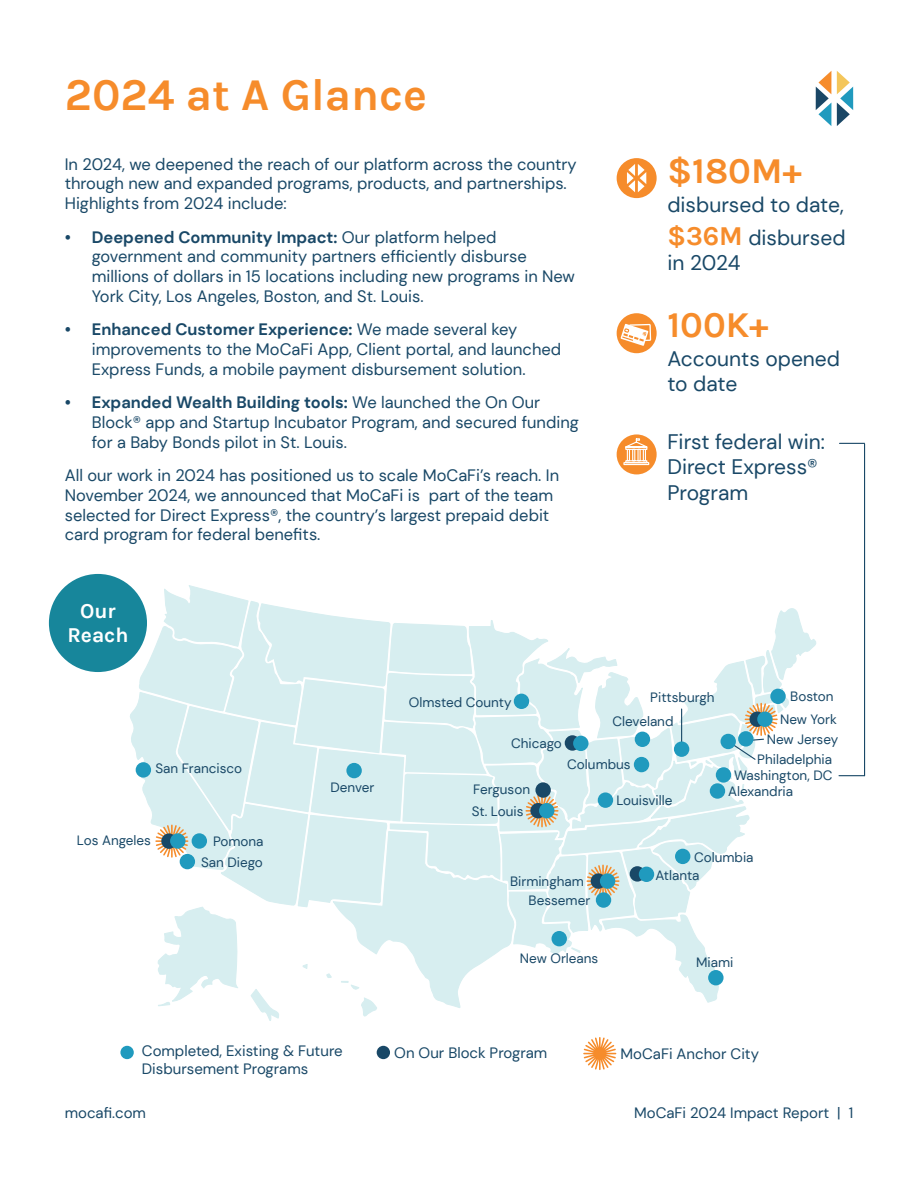
<style>
.page{position:relative;width:918px;height:1188px;background:#fff}
.page>*{position:absolute;margin:0;border:0;box-sizing:border-box;transform-origin:0 0}
.t1{font:700 45px "Karla";color:#f68c2b}
.t2{font:700 36px "Karla";color:#f68c2b}
.t3{font:21px/25.2px "DM Sans";color:#194867}
.t4{font:700 21px/24px "Karla";color:#fff;text-align:center}
.t5{font:16.5px/19.8px "DM Sans";color:#194867}
.t6{font:15px/18px "DM Sans";color:#194867}
.t7{font:13.5px "DM Sans";color:#194867}
.s1{font-weight:700}
.s2{font-family:"Karla";font-weight:700;font-size:27px;color:#f68c2b}
</style>
<div class="page">
<svg style="left:816px;top:71px;width:15px;height:55px"></svg>
<svg style="left:837px;top:71px;width:16px;height:55px"></svg>
<div style="left:120px;top:1046px;width:14px;height:13px;background:#209abe;border-radius:50%"></div>
<div style="left:49px;top:574px;width:98px;height:98px;background:#17869b;border-radius:50%"></div>
<svg style="left:128px;top:584px;width:689px;height:486px"></svg>
<hr style="left:864px;top:444px;width:1px;height:332px;background:#194867">
<svg style="left:840px;top:443px;width:25px;height:1px"></svg>
<svg style="left:839px;top:775px;width:25px;height:1px"></svg>
<div style="left:617px;top:434px;width:40px;height:40px;background:#f68c2b;border-radius:50%"></div>
<svg style="left:623px;top:438px;width:29px;height:28px"></svg>
<div style="left:617px;top:158px;width:40px;height:40px;background:#f68c2b;border-radius:50%"></div>
<svg style="left:627px;top:164px;width:19px;height:28px"></svg>
<div style="left:617px;top:313px;width:40px;height:40px;background:#f68c2b;border-radius:50%"></div>
<svg style="left:621px;top:313px;width:31px;height:33px"></svg>
<div style="left:757px;top:712px;width:16px;height:15px;background:#209abe;border-radius:50%"></div>
<div style="left:573px;top:736px;width:16px;height:15px;background:#209abe;border-radius:50%"></div>
<div style="left:770px;top:689px;width:16px;height:15px;background:#209abe;border-radius:50%"></div>
<div style="left:675px;top:849px;width:15px;height:15px;background:#209abe;border-radius:50%"></div>
<div style="left:639px;top:867px;width:15px;height:15px;background:#209abe;border-radius:50%"></div>
<div style="left:552px;top:931px;width:15px;height:15px;background:#209abe;border-radius:50%"></div>
<div style="left:708px;top:970px;width:16px;height:15px;background:#209abe;border-radius:50%"></div>
<div style="left:635px;top:732px;width:15px;height:15px;background:#209abe;border-radius:50%"></div>
<div style="left:136px;top:762px;width:15px;height:16px;background:#209abe;border-radius:50%"></div>
<div style="left:180px;top:854px;width:15px;height:15px;background:#209abe;border-radius:50%"></div>
<div style="left:192px;top:833px;width:15px;height:16px;background:#209abe;border-radius:50%"></div>
<div style="left:170px;top:833px;width:16px;height:16px;background:#209abe;border-radius:50%"></div>
<div style="left:514px;top:694px;width:15px;height:15px;background:#209abe;border-radius:50%"></div>
<div style="left:346px;top:763px;width:16px;height:15px;background:#209abe;border-radius:50%"></div>
<div style="left:710px;top:783px;width:15px;height:16px;background:#209abe;border-radius:50%"></div>
<div style="left:634px;top:757px;width:15px;height:15px;background:#209abe;border-radius:50%"></div>
<div style="left:674px;top:741px;width:15px;height:16px;background:#209abe;border-radius:50%"></div>
<div style="left:738px;top:731px;width:16px;height:16px;background:#209abe;border-radius:50%"></div>
<div style="left:721px;top:734px;width:15px;height:15px;background:#209abe;border-radius:50%"></div>
<div style="left:539px;top:803px;width:15px;height:15px;background:#209abe;border-radius:50%"></div>
<div style="left:600px;top:873px;width:15px;height:16px;background:#209abe;border-radius:50%"></div>
<div style="left:596px;top:892px;width:15px;height:16px;background:#209abe;border-radius:50%"></div>
<div style="left:716px;top:767px;width:15px;height:16px;background:#209abe;border-radius:50%"></div>
<div style="left:598px;top:792px;width:15px;height:16px;background:#209abe;border-radius:50%"></div>
<p class="t1" style="left:65px;top:65px;width:364px">2024 at A Glance</p>
<p class="t5" style="left:65px;top:154px;width:513px">In 2024, we deepened the reach of our platform across the country through new and expanded programs, products, and partnerships.<br>Highlights from 2024 include:</p>
<p class="t5" style="left:92px;top:227px;width:485px;text-indent:-27px"><span class="s1">• Deepened Community Impact:</span> Our platform helped government and community partners efficiently disburse millions of dollars in 15 locations including new programs in New York City, Los Angeles, Boston, and St. Louis.</p>
<p class="t5" style="left:92px;top:320px;width:471px;text-indent:-27px"><span class="s1">• Enhanced Customer Experience:</span> We made several key improvements to the MoCaFi App, Client portal, and launched<br>Express Funds, a mobile payment disbursement solution.</p>
<p class="t5" style="left:92px;top:392px;width:489px;text-indent:-27px"><span class="s1">• Expanded Wealth Building tools:</span> We launched the On Our<br>Block® app and Startup Incubator Program, and secured funding for a Baby Bonds pilot in St. Louis.</p>
<p class="t5" style="left:65px;top:465px;width:496px">All our work in 2024 has positioned us to scale MoCaFi’s reach. In November 2024, we announced that MoCaFi is part of the team selected for Direct Express®, the country’s largest prepaid debit card program for federal benefits.</p>
<p class="t4" style="left:67px;top:598px;width:63px">Our<br>Reach</p>
<p class="t7" style="left:409px;top:694px;width:104px">Olmsted County</p>
<p class="t2" style="left:667px;top:147px;width:136px">$180M+</p>
<p class="t3" style="left:667px;top:189px;width:180px;line-height:32.4px">disbursed to date, <span class="s2">$36M</span> disbursed</p>
<p class="t3" style="left:667px;top:250px;width:75px">in 2024</p>
<p class="t2" style="left:667px;top:300px;width:103px">100K+</p>
<p class="t3" style="left:667px;top:346px;width:174px">Accounts opened to date</p>
<p class="t3" style="left:667px;top:429px;width:159px">First federal win:</p>
<p class="t3" style="left:667px;top:454px;width:152px">Direct Express®<br>Program</p>
<p class="t7" style="left:650px;top:689px;width:66px">Pittsburgh</p>
<p class="t7" style="left:613px;top:713px;width:63px">Cleveland</p>
<p class="t7" style="left:790px;top:688px;width:45px">Boston</p>
<p class="t7" style="left:780px;top:711px;width:58px">New York</p>
<p class="t7" style="left:155px;top:760px;width:88px">San Francisco</p>
<p class="t7" style="left:77px;top:832px;width:76px">Los Angeles</p>
<p class="t7" style="left:213px;top:833px;width:52px">Pomona</p>
<p class="t7" style="left:201px;top:854px;width:63px">San Diego</p>
<p class="t7" style="left:330px;top:779px;width:45px">Denver</p>
<p class="t7" style="left:511px;top:735px;width:52px">Chicago</p>
<p class="t7" style="left:473px;top:781px;width:58px">Ferguson</p>
<p class="t7" style="left:472px;top:803px;width:53px">St. Louis</p>
<p class="t7" style="left:567px;top:756px;width:65px">Columbus</p>
<p class="t7" style="left:616px;top:792px;width:58px">Louisville</p>
<p class="t7" style="left:767px;top:731px;width:73px">New Jersey</p>
<p class="t7" style="left:757px;top:751px;width:76px">Philadelphia</p>
<p class="t7" style="left:734px;top:767px;width:100px">Washington, DC</p>
<p class="t7" style="left:728px;top:783px;width:66px">Alexandria</p>
<p class="t7" style="left:694px;top:849px;width:61px">Columbia</p>
<p class="t7" style="left:510px;top:873px;width:75px">Birmingham</p>
<p class="t7" style="left:529px;top:892px;width:63px">Bessemer</p>
<p class="t7" style="left:520px;top:949px;width:80px">New Orleans</p>
<p class="t7" style="left:655px;top:867px;width:46px">Atlanta</p>
<p class="t7" style="left:696px;top:954px;width:39px">Miami</p>
<p class="t6" style="left:142px;top:1042px;width:202px">Completed, Existing &amp; Future<br>Disbursement Programs</p>
<p class="t6" style="left:394px;top:1043px;width:155px">On Our Block Program</p>
<p class="t6" style="left:621px;top:1045px;width:140px">MoCaFi Anchor City</p>
<p class="t6" style="left:65px;top:1103px;width:83px">mocafi.com</p>
<p class="t6" style="left:634px;top:1103px;width:221px">MoCaFi 2024 Impact Report | 1</p>
</div>
